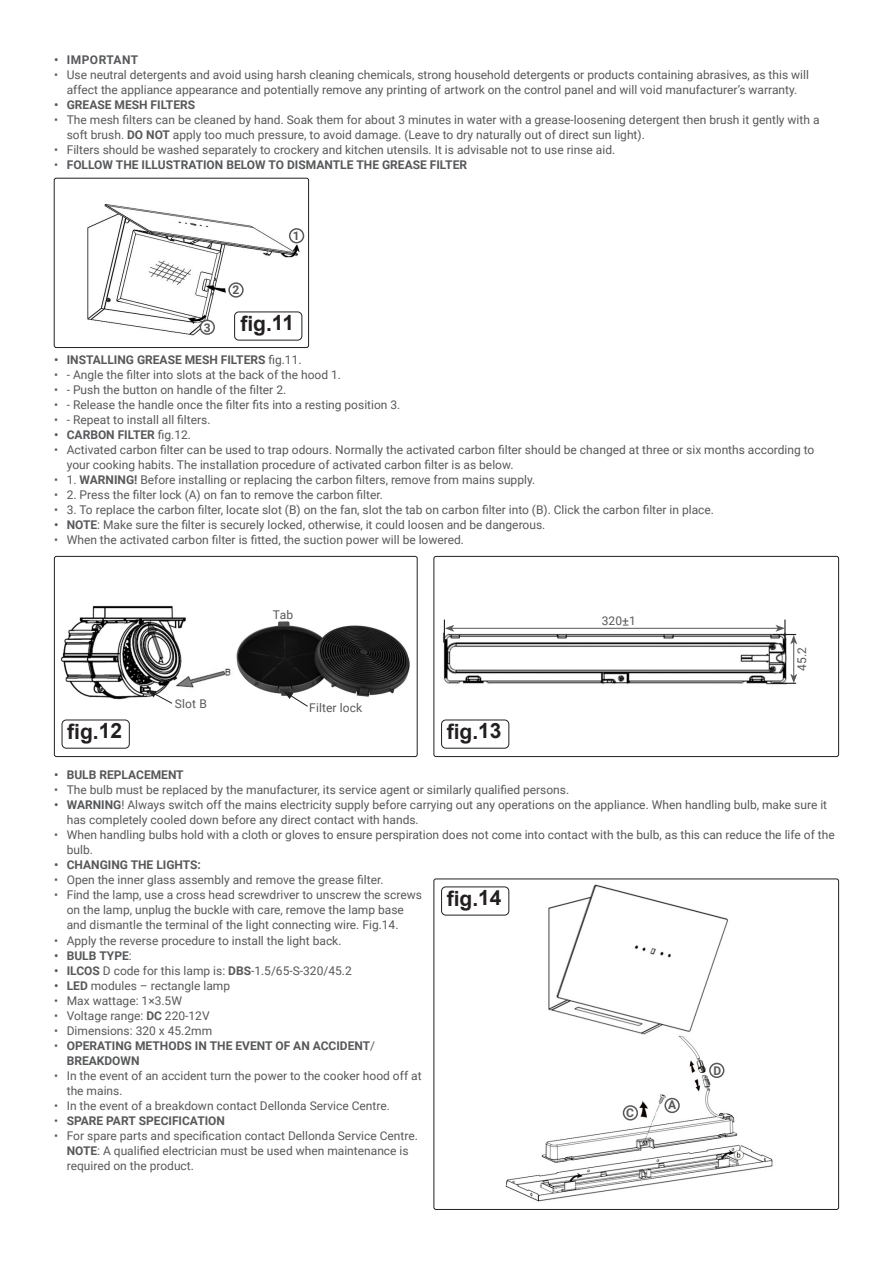
<style>
.page{position:relative;width:893px;height:1263px;background:#fff}
.page>*{position:absolute;margin:0;border:0;box-sizing:border-box;transform-origin:0 0}
.t1{font:700 21px "Arial";color:#231f20}
.Body{font:12px/15px "Roboto";color:#57585a}
.Body-2{font:700 12px/15px "Roboto";color:#57585a}
.Body-3{font:700 12px "Roboto";letter-spacing:.035em;color:#57585a}
.s1{font-weight:700}
.s2{font-weight:400}
</style>
<div class="page">
<img style="left:474px;top:884px;width:299px;height:318px">
<div style="left:433px;top:878px;width:406px;height:332px;border:1px solid #231f20;border-radius:2px"></div>
<img style="left:87px;top:178px;width:222px;height:163px">
<div style="left:54px;top:178px;width:255px;height:170px;border:1px solid #231f20;border-radius:2px"></div>
<div style="left:200px;top:320px;width:14px;height:14px;background:#fff;border-radius:50%"></div>
<div style="left:200px;top:320px;width:15px;height:15px;border:2px solid #57585a;border-radius:50%"></div>
<img style="left:60px;top:605px;width:350px;height:95px">
<div style="left:54px;top:556px;width:364px;height:201px;border:1px solid #231f20;border-radius:2px"></div>
<div style="left:62px;top:720px;width:68px;height:28px;border:1px solid #231f20;border-radius:4px"></div>
<div style="left:235px;top:312px;width:67px;height:28px;background:#fff;border-radius:4px"></div>
<div style="left:234px;top:312px;width:68px;height:28px;border:1px solid #231f20;border-radius:4px"></div>
<div style="left:289px;top:228px;width:15px;height:15px;border:2px solid #57585a;border-radius:50%"></div>
<div style="left:228px;top:282px;width:16px;height:16px;border:2px solid #57585a;border-radius:50%"></div>
<svg style="left:147px;top:690px;width:26px;height:14px"></svg>
<svg style="left:283px;top:691px;width:26px;height:16px"></svg>
<img style="left:443px;top:619px;width:352px;height:66px">
<div style="left:433px;top:556px;width:406px;height:201px;border:1px solid #231f20;border-radius:2px"></div>
<div style="left:441px;top:720px;width:68px;height:28px;border:1px solid #231f20;border-radius:4px"></div>
<hr style="left:452px;top:628px;width:326px;height:1px;background:#57585a">
<hr style="left:793px;top:642px;width:1px;height:34px;background:#57585a">
<svg style="left:444px;top:620px;width:10px;height:23px"></svg>
<svg style="left:773px;top:620px;width:24px;height:24px"></svg>
<svg style="left:773px;top:674px;width:24px;height:10px"></svg>
<div style="left:442px;top:887px;width:67px;height:28px;background:#fff;border-radius:4px"></div>
<div style="left:441px;top:886px;width:68px;height:29px;border:1px solid #231f20;border-radius:4px"></div>
<div style="left:623px;top:1105px;width:15px;height:15px;border:2px solid #57585a;border-radius:50%"></div>
<div style="left:664px;top:1098px;width:16px;height:15px;border:2px solid #57585a;border-radius:50%"></div>
<div style="left:709px;top:1063px;width:15px;height:15px;border:2px solid #57585a;border-radius:50%"></div>
<p class="Body-3" style="left:54px;top:51px;width:86px">• IMPORTANT</p>
<p class="Body" style="left:54px;top:66px;width:756px;text-align:center">• Use neutral detergents and avoid using harsh cleaning chemicals, strong household detergents or products containing abrasives, as this will affect the appliance appearance and potentially remove any printing of artwork on the control panel and will void manufacturer’s warranty.</p>
<p class="Body-2" style="left:54px;top:96px;width:143px">• GREASE MESH FILTERS</p>
<p class="Body" style="left:67px;top:111px;width:754px;text-indent:-13px">• The mesh filters can be cleaned by hand. Soak them for about 3 minutes in water with a grease-loosening detergent then brush it gently with a soft brush. <span class="s1">DO NOT</span> apply too much pressure, to avoid damage. (Leave to dry naturally out of direct sun light).</p>
<p class="Body" style="left:54px;top:141px;width:563px">• Filters should be washed separately to crockery and kitchen utensils. It is advisable not to use rinse aid.</p>
<p class="Body-2" style="left:54px;top:156px;width:415px"><span class="s2">•</span> FOLLOW THE ILLUSTRATION BELOW TO DISMANTLE THE GREASE FILTER</p>
<p class="Body-2" style="left:204px;top:319px;width:8px">3</p>
<p class="Body-2" style="left:232px;top:282px;width:8px">2</p>
<p class="Body-2" style="left:293px;top:227px;width:8px">1</p>
<p class="t1" style="left:240px;top:308px;width:55px">fig.11</p>
<p class="Body-2" style="left:54px;top:351px;width:249px">• INSTALLING GREASE MESH FILTERS <span class="s2">fig.11.</span></p>
<p class="Body" style="left:54px;top:366px;width:289px">• - Angle the filter into slots at the back of the hood 1.</p>
<p class="Body" style="left:54px;top:381px;width:234px">• - Push the button on handle of the filter 2.</p>
<p class="Body" style="left:54px;top:396px;width:348px">• - Release the handle once the filter fits into a resting position 3.</p>
<p class="Body" style="left:54px;top:411px;width:158px">• - Repeat to install all filters.</p>
<p class="Body-2" style="left:54px;top:426px;width:139px">• CARBON FILTER <span class="s2">fig.12.</span></p>
<p class="Body" style="left:67px;top:441px;width:749px;text-indent:-13px">• Activated carbon filter can be used to trap odours. Normally the activated carbon filter should be changed at three or six months according to your cooking habits. The installation procedure of activated carbon filter is as below.</p>
<p class="Body" style="left:54px;top:471px;width:483px">• 1. <span class="s1">WARNING!</span> Before installing or replacing the carbon filters, remove from mains supply.</p>
<p class="Body" style="left:54px;top:486px;width:330px">• 2. Press the filter lock (A) on fan to remove the carbon filter.</p>
<p class="Body" style="left:54px;top:501px;width:662px">• 3. To replace the carbon filter, locate slot (B) on the fan, slot the tab on carbon filter into (B). Click the carbon filter in place.</p>
<p class="Body" style="left:54px;top:516px;width:493px"><span class="s1">• NOTE</span>: Make sure the filter is securely locked, otherwise, it could loosen and be dangerous.</p>
<p class="Body" style="left:54px;top:531px;width:411px">• When the activated carbon filter is fitted, the suction power will be lowered.</p>
<p class="t1" style="left:67px;top:716px;width:56px">fig.12</p>
<p class="Body" style="left:273px;top:606px;width:22px">Tab</p>
<p class="Body" style="left:175px;top:696px;width:34px">Slot B</p>
<p class="Body" style="left:309px;top:700px;width:55px">Filter lock</p>
<p class="t1" style="left:447px;top:716px;width:56px">fig.13</p>
<p class="Body" style="left:602px;top:613px;width:36px">320+1</p>
<p class="Body" style="left:794px;top:671px;width:25px;rotate:-90deg">45.2</p>
<p class="Body-2" style="left:54px;top:767px;width:131px">• BULB REPLACEMENT</p>
<p class="Body" style="left:54px;top:782px;width:517px">• The bulb must be replaced by the manufacturer, its service agent or similarly qualified persons.</p>
<p class="Body" style="left:67px;top:797px;width:762px;text-indent:-13px"><span class="s1">• WARNING</span>! Always switch off the mains electricity supply before carrying out any operations on the appliance. When handling bulb, make sure it has completely cooled down before any direct contact with hands.</p>
<p class="Body" style="left:67px;top:827px;width:769px;text-indent:-13px">• When handling bulbs hold with a cloth or gloves to ensure perspiration does not come into contact with the bulb, as this can reduce the life of the bulb.</p>
<p class="Body-2" style="left:54px;top:857px;width:148px">• CHANGING THE LIGHTS:</p>
<p class="Body" style="left:54px;top:872px;width:331px">• Open the inner glass assembly and remove the grease filter.</p>
<p class="Body" style="left:67px;top:887px;width:357px;text-indent:-13px">• Find the lamp, use a cross head screwdriver to unscrew the screws on the lamp, unplug the buckle with care, remove the lamp base and dismantle the terminal of the light connecting wire. Fig.14.</p>
<p class="Body" style="left:54px;top:933px;width:289px">• Apply the reverse procedure to install the light back.</p>
<p class="Body-2" style="left:54px;top:948px;width:79px">• BULB TYPE<span class="s2">:</span></p>
<p class="Body" style="left:54px;top:963px;width:299px"><span class="s1">• ILCOS</span> D code for this lamp is: <span class="s1">DBS</span>-1.5/65-S-320/45.2</p>
<p class="Body" style="left:54px;top:978px;width:178px"><span class="s1">• LED</span> modules – rectangle lamp</p>
<p class="Body" style="left:54px;top:993px;width:130px">• Max wattage: 1×3.5W</p>
<p class="Body" style="left:54px;top:1008px;width:157px">• Voltage range: <span class="s1">DC</span> 220-12V</p>
<p class="Body" style="left:54px;top:1023px;width:160px">• Dimensions: 320 x 45.2mm</p>
<p class="Body-2" style="left:67px;top:1038px;width:310px;text-indent:-13px"><span class="s2">•</span> OPERATING METHODS IN THE EVENT OF AN ACCIDENT<span class="s2">/<br></span>BREAKDOWN</p>
<p class="Body" style="left:67px;top:1068px;width:356px;text-indent:-13px">• In the event of an accident turn the power to the cooker hood off at the mains.</p>
<p class="Body" style="left:54px;top:1098px;width:337px">• In the event of a breakdown contact Dellonda Service Centre.</p>
<p class="Body-2" style="left:54px;top:1113px;width:173px"><span class="s2">•</span> SPARE PART SPECIFICATION</p>
<p class="Body" style="left:67px;top:1128px;width:353px;text-indent:-13px">• For spare parts and specification contact Dellonda Service Centre.<br><span class="s1">NOTE</span>: A qualified electrician must be used when maintenance is required on the product.</p>
<p class="t1" style="left:447px;top:883px;width:56px">fig.14</p>
<p class="Body-2" style="left:714px;top:1062px;width:9px">D</p>
<p class="Body-2" style="left:668px;top:1097px;width:10px">A</p>
<p class="Body-2" style="left:626px;top:1105px;width:9px">C</p>
</div>
